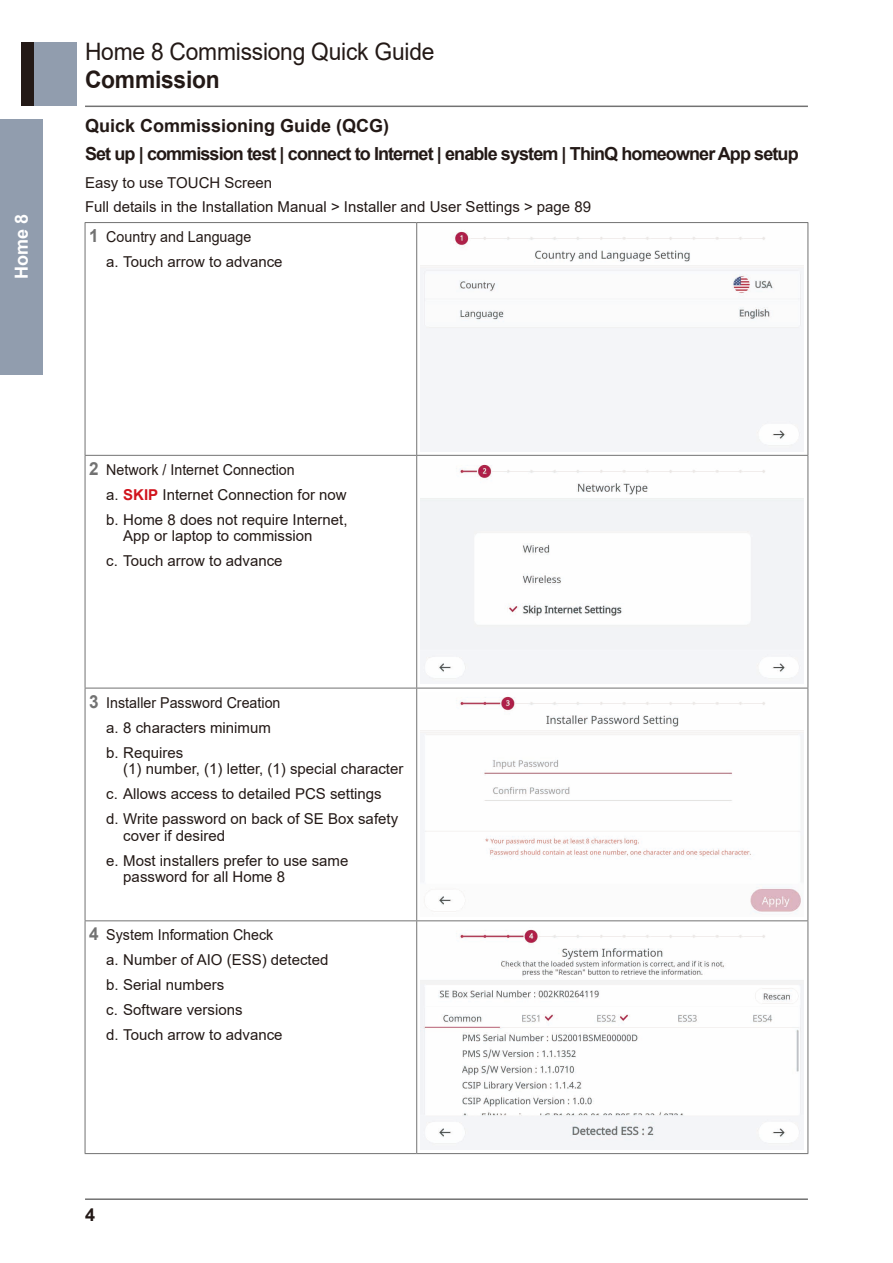
<style>
.page{position:relative;width:893px;height:1263px;background:#fff}
.page>*{position:absolute;margin:0;border:0;box-sizing:border-box;transform-origin:0 0}
._01_Product_Manual_t{font:24px "Arial";letter-spacing:-.01em;color:#231916;scale:.95 1}
._02_Chapter{font:700 24px "Arial";letter-spacing:-.01em;color:#231916;scale:.95 1}
._02_Simplesect{font:700 18px "Arial";letter-spacing:-.05em;color:#231916}
._02_Simplesect-2{font:700 18px "Arial";color:#231916}
.t1{font:700 18px "Arial";color:#fff}
._02_Paragraph_Regula{font:15px/16.5px "Arial";color:#231916}
._02_Paragraph_Regula-2{font:15px "Arial";color:#231916;scale:.95 1}
.s1{font-weight:700;font-size:18px;color:#727272}
.s2{font-weight:700;color:#d1131c}
</style>
<div class="page">
<div style="left:0;top:119px;width:43px;height:255px;background:#919dae"></div>
<div style="left:34px;top:43px;width:43px;height:63px;background:#919dae"></div>
<div style="left:21px;top:43px;width:13px;height:63px;background:#231916"></div>
<hr style="left:85px;top:106px;width:723px;height:1px;background:#727272">
<hr style="left:85px;top:1198px;width:723px;height:2px;background:#727272">
<hr style="left:417px;top:920px;width:391px;height:1px;background:#727272">
<hr style="left:85px;top:920px;width:332px;height:1px;background:#727272">
<hr style="left:85px;top:688px;width:332px;height:1px;background:#727272">
<hr style="left:417px;top:688px;width:391px;height:1px;background:#727272">
<hr style="left:85px;top:455px;width:332px;height:1px;background:#727272">
<hr style="left:417px;top:455px;width:391px;height:1px;background:#727272">
<hr style="left:85px;top:222px;width:332px;height:1px;background:#727272">
<hr style="left:85px;top:223px;width:1px;height:232px;background:#727272">
<hr style="left:85px;top:456px;width:1px;height:232px;background:#727272">
<hr style="left:85px;top:688px;width:1px;height:232px;background:#727272">
<hr style="left:85px;top:921px;width:1px;height:232px;background:#727272">
<hr style="left:85px;top:1153px;width:332px;height:1px;background:#727272">
<hr style="left:417px;top:222px;width:391px;height:1px;background:#727272">
<hr style="left:416px;top:223px;width:1px;height:232px;background:#727272">
<hr style="left:807px;top:223px;width:1px;height:232px;background:#727272">
<hr style="left:416px;top:456px;width:1px;height:232px;background:#727272">
<hr style="left:807px;top:456px;width:1px;height:232px;background:#727272">
<hr style="left:416px;top:688px;width:1px;height:232px;background:#727272">
<hr style="left:807px;top:688px;width:1px;height:232px;background:#727272">
<hr style="left:416px;top:921px;width:1px;height:232px;background:#727272">
<hr style="left:807px;top:921px;width:1px;height:232px;background:#727272">
<hr style="left:417px;top:1153px;width:391px;height:1px;background:#727272">
<img style="left:421px;top:231px;width:383px;height:220px">
<img style="left:421px;top:464px;width:383px;height:220px">
<img style="left:421px;top:696px;width:383px;height:217px">
<img style="left:421px;top:929px;width:383px;height:220px">
<p class="t1" style="left:9px;top:279px;width:67px;rotate:-90deg">Home 8</p>
<p class="_01_Product_Manual_t" style="left:85px;top:35px;width:369px">Home 8 Commissiong Quick Guide</p>
<p class="_02_Chapter" style="left:85px;top:63px;width:143px">Commission</p>
<p class="_02_Simplesect-2" style="left:85px;top:113px;width:306px">Quick Commissioning Guide (QCG)</p>
<p class="_02_Simplesect" style="left:85px;top:141px;width:715px">Set up | commission test | connect to Internet | enable system | ThinQ homeowner App setup</p>
<p class="_02_Paragraph_Regula" style="left:85px;top:175px;width:189px">Easy to use TOUCH Screen</p>
<p class="_02_Paragraph_Regula" style="left:85px;top:198px;width:508px">Full details in the Installation Manual &gt; Installer and User Settings &gt; page 89</p>
<p class="_02_Paragraph_Regula-2" style="left:89px;top:226px;width:172px"><span class="s1">1</span> Country and Language</p>
<p class="_02_Paragraph_Regula" style="left:106px;top:253px;width:178px">a. Touch arrow to advance</p>
<p class="_02_Paragraph_Regula-2" style="left:89px;top:459px;width:218px"><span class="s1">2</span> Network / Internet Connection</p>
<p class="_02_Paragraph_Regula" style="left:106px;top:486px;width:242px">a. <span class="s2">SKIP</span> Internet Connection for now</p>
<p class="_02_Paragraph_Regula" style="left:123px;top:511px;width:226px;text-indent:-17px">b. Home 8 does not require Internet,<br>App or laptop to commission</p>
<p class="_02_Paragraph_Regula" style="left:106px;top:553px;width:178px">c. Touch arrow to advance</p>
<p class="_02_Paragraph_Regula-2" style="left:89px;top:692px;width:203px"><span class="s1">3</span> Installer Password Creation</p>
<p class="_02_Paragraph_Regula" style="left:106px;top:719px;width:166px">a. 8 characters minimum</p>
<p class="_02_Paragraph_Regula" style="left:123px;top:744px;width:282px;text-indent:-17px">b. Requires<br>(1) number, (1) letter, (1) special character</p>
<p class="_02_Paragraph_Regula" style="left:106px;top:785px;width:277px">c. Allows access to detailed PCS settings</p>
<p class="_02_Paragraph_Regula" style="left:123px;top:810px;width:276px;text-indent:-17px">d. Write password on back of SE Box safety cover if desired</p>
<p class="_02_Paragraph_Regula" style="left:123px;top:852px;width:227px;text-indent:-17px">e. Most installers prefer to use same password for all Home 8</p>
<p class="_02_Paragraph_Regula-2" style="left:89px;top:925px;width:195px"><span class="s1">4</span> System Information Check</p>
<p class="_02_Paragraph_Regula" style="left:106px;top:952px;width:224px">a. Number of AIO (ESS) detected</p>
<p class="_02_Paragraph_Regula" style="left:106px;top:977px;width:119px">b. Serial numbers</p>
<p class="_02_Paragraph_Regula" style="left:106px;top:1002px;width:138px">c. Software versions</p>
<p class="_02_Paragraph_Regula" style="left:106px;top:1027px;width:178px">d. Touch arrow to advance</p>
<p class="_02_Simplesect" style="left:85px;top:1202px;width:12px">4</p>
</div>
